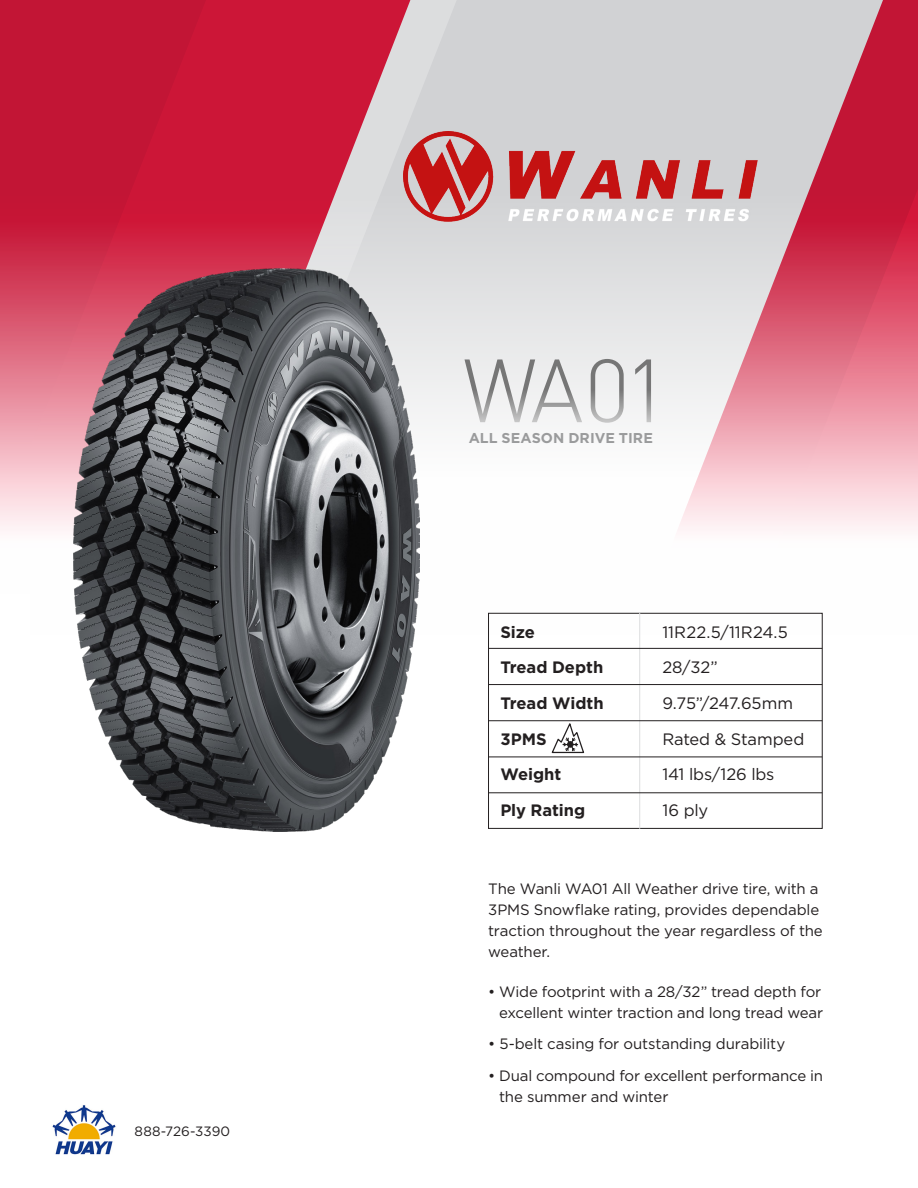
<style>
.page{position:relative;width:918px;height:1188px;background:#fff}
.page>*{position:absolute;margin:0;border:0;box-sizing:border-box;transform-origin:0 0}
.t1{font:300 88.2px "DIN";color:#767676}
.F_B{font:16.5px "Gotham";letter-spacing:-.01em;color:#231f20}
.F_B-2{font:700 16.5px "Gotham";letter-spacing:-.005em;color:#231f20}
.F_B-3{font:15px/21px "Gotham";letter-spacing:-.01em;color:#231f20}
.F_B-4{font:700 14.25px "Gotham";letter-spacing:.005em;color:#9a9b9c}
.F_B-5{font:13.5px "Gotham";color:#231f20}
</style>
<div class="page">
<svg style="left:457px;top:0;width:366px;height:634px"></svg>
<svg style="left:747px;top:549px;width:76px;height:75px"></svg>
<svg style="left:410px;top:0;width:47px;height:420px;background:#dddedf"></svg>
<svg style="left:670px;top:0;width:248px;height:549px;background:#dea1ad"></svg>
<svg style="left:0;top:0;width:410px;height:531px;background:#cf3d58"></svg>
<img style="left:73px;top:268px;width:347px;height:564px">
<img style="left:403px;top:131px;width:354px;height:90px">
<img style="left:502px;top:204px;width:254px;height:21px">
<hr style="left:639px;top:613px;width:1px;height:216px;background:#dcdddf">
<hr style="left:489px;top:757px;width:333px;height:1px;background:#231f20">
<hr style="left:489px;top:792px;width:333px;height:1px;background:#231f20">
<hr style="left:489px;top:720px;width:333px;height:1px;background:#231f20">
<hr style="left:489px;top:684px;width:333px;height:1px;background:#231f20">
<hr style="left:489px;top:648px;width:333px;height:1px;background:#231f20">
<svg style="left:551px;top:720px;width:34px;height:34px"></svg>
<div style="left:567px;top:741px;width:7px;height:7px;border:1px solid #231f20;border-radius:50%"></div>
<img style="left:52px;top:1105px;width:64px;height:50px">
<p class="F_B-5" style="left:135px;top:1124px;width:97px">888-726-3390</p>
<h1 class="t1" style="left:463px;top:336px;width:208px">WA01</h1>
<p class="F_B-4" style="left:469px;top:430px;width:186px">ALL SEASON DRIVE TIRE</p>
<p class="F_B-2" style="left:500px;top:622px;width:36px">Size</p>
<p class="F_B" style="left:662px;top:623px;width:127px">11R22.5/11R24.5</p>
<p class="F_B-2" style="left:500px;top:658px;width:104px">Tread Depth</p>
<p class="F_B" style="left:662px;top:658px;width:57px">28/32”</p>
<p class="F_B-2" style="left:500px;top:694px;width:105px">Tread Width</p>
<p class="F_B" style="left:662px;top:694px;width:132px">9.75”/247.65mm</p>
<p class="F_B-2" style="left:500px;top:729px;width:48px">3PMS</p>
<p class="F_B" style="left:662px;top:730px;width:143px">Rated &amp; Stamped</p>
<p class="F_B-2" style="left:500px;top:765px;width:62px">Weight</p>
<p class="F_B" style="left:662px;top:765px;width:114px">141 lbs/126 lbs</p>
<p class="F_B-2" style="left:500px;top:801px;width:86px">Ply Rating</p>
<p class="F_B" style="left:662px;top:801px;width:47px">16 ply</p>
<p class="F_B-3" style="left:488px;top:878px;width:336px">The Wanli WA01 All Weather drive tire, with a 3PMS Snowflake rating, provides dependable traction throughout the year regardless of the weather.</p>
<p class="F_B-3" style="left:488px;top:981px;width:336px;text-align:right">• Wide footprint with a 28/32” tread depth for excellent winter traction and long tread wear</p>
<p class="F_B-3" style="left:488px;top:1033px;width:299px">• 5-belt casing for outstanding durability</p>
<p class="F_B-3" style="left:499px;top:1064px;width:325px;text-indent:-11px">• Dual compound for excellent performance in the summer and winter</p>
</div>
